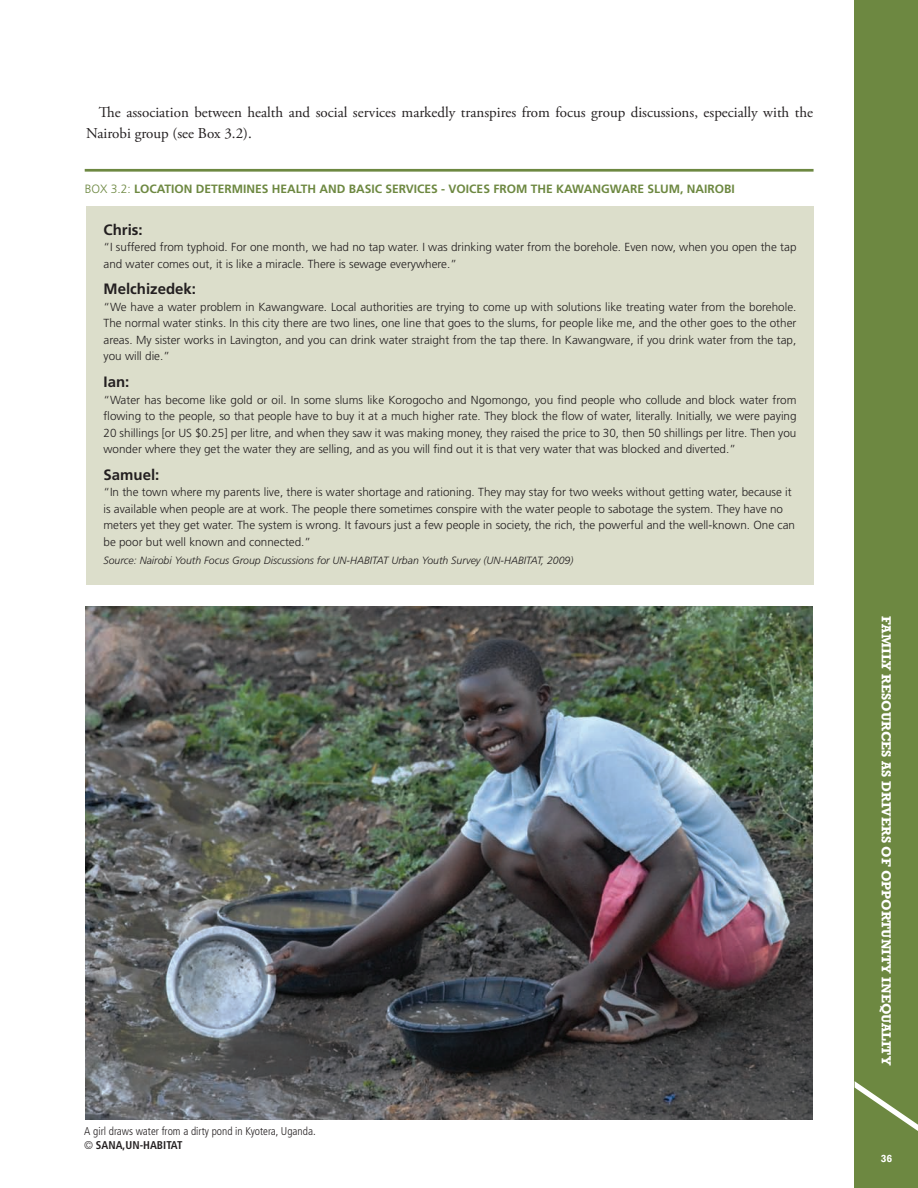
<style>
.page{position:relative;width:918px;height:1188px;background:#fff}
.page>*{position:absolute;margin:0;border:0;box-sizing:border-box;transform-origin:0 0}
.t1{font:15px/21px "Adobe Garamond Pro";color:#231f20}
.t2{font:700 15px "Frutiger LT Std";color:#231f20}
.t3{font:700 13.5px "Rockwell";color:#fff}
.t4{font:700 12px "Frutiger LT Std";color:#6d8841}
.t5{font:300 11.7px/16.5px "Frutiger LT Std";color:#231f20}
.t6{font:300 condensed 11.25px/13.5px "Frutiger LT Std";color:#231f20}
.t7{font:italic 300 10.5px "Frutiger LT Std";color:#231f20}
.t8{font:700 10.5px "Rockwell";color:#fff}
.s1{font-weight:300}
.s2{font-weight:700}
</style>
<div class="page">
<div style="left:854px;top:0;width:64px;height:1187px;background:#6d8841"></div>
<svg style="left:854px;top:1081px;width:64px;height:50px"></svg>
<div style="left:86px;top:207px;width:727px;height:378px;background:#dcdecb"></div>
<hr style="left:85px;top:169px;width:728px;height:3px;background:#6d8841">
<img style="left:85px;top:607px;width:727px;height:512px">
<p class="t1" style="left:86px;top:103px;width:728px;text-indent:13px">The association between health and social services markedly transpires from focus group discussions, especially with the<br>Nairobi group (see Box 3.2).</p>
<p class="t4" style="left:85px;top:182px;width:651px"><span class="s1">Box 3.2:</span> LOCATION DETERMINES HEALTH AND BASIC SERVICES - VOICES FROM THE KAWANGWARE SLUM, NAIROBI</p>
<p class="t2" style="left:104px;top:221px;width:41px">CHRIS:</p>
<p class="t5" style="left:104px;top:239px;width:694px">“I suffered from typhoid. For one month, we had no tap water. I was drinking water from the borehole. Even now, when you open the tap and water comes out, it is like a miracle. There is sewage everywhere.”</p>
<p class="t2" style="left:104px;top:280px;width:94px">MELCHIZEDEK:</p>
<p class="t5" style="left:104px;top:299px;width:694px;text-align:justify">“We have a water problem in Kawangware. Local authorities are trying to come up with solutions like treating water from the borehole.<br>The normal water stinks. In this city there are two lines, one line that goes to the slums, for people like me, and the other goes to the other areas. My sister works in Lavington, and you can drink water straight from the tap there. In Kawangware, if you drink water from the tap, you will die.”</p>
<p class="t2" style="left:104px;top:373px;width:27px">IAN:</p>
<p class="t5" style="left:104px;top:391px;width:694px;text-align:justify">“Water has become like gold or oil. In some slums like Korogocho and Ngomongo, you find people who collude and block water from flowing to the people, so that people have to buy it at a much higher rate. They block the flow of water, literally. Initially, we were paying 20 shillings [or US $0.25] per litre, and when they saw it was making money, they raised the price to 30, then 50 shillings per litre. Then you wonder where they get the water they are selling, and as you will find out it is that very water that was blocked and diverted.”</p>
<p class="t2" style="left:104px;top:465px;width:57px">SAMUEL:</p>
<p class="t5" style="left:104px;top:484px;width:693px">“In the town where my parents live, there is water shortage and rationing. They may stay for two weeks without getting water, because it is available when people are at work. The people there sometimes conspire with the water people to sabotage the system. They have no meters yet they get water. The system is wrong. It favours just a few people in society, the rich, the powerful and the well-known. One can be poor but well known and connected.”</p>
<p class="t7" style="left:104px;top:554px;width:471px">Source: Nairobi Youth Focus Group Discussions for UN-HABITAT Urban Youth Survey (UN-HABITAT, 2009)</p>
<p class="t6" style="left:84px;top:1124px;width:233px">A girl draws water from a dirty pond in Kyotera, Uganda. © <span class="s2">SANA,UN-HABITAT</span></p>
<p class="t3" style="left:894px;top:616px;width:448px;rotate:90deg">Family Resources as Drivers of Opportunity Inequality</p>
<p class="t8" style="left:880px;top:1151px;width:13px">36</p>
</div>
